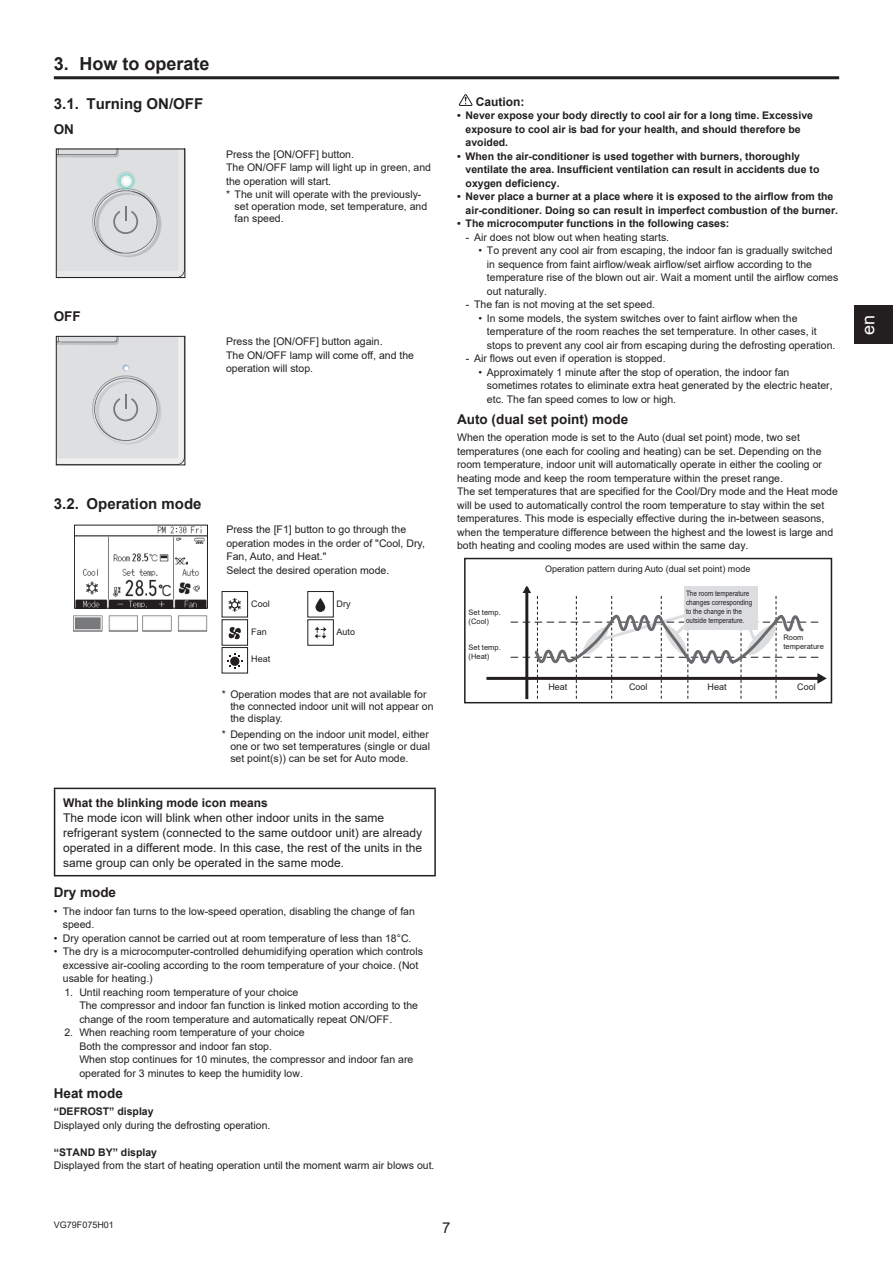
<style>
.page{position:relative;width:893px;height:1263px;background:#fff}
.page>*{position:absolute;margin:0;border:0;box-sizing:border-box;transform-origin:0 0}
.t1{font:700 18px "Arial";color:#231f20}
.t2{font:18px "Arial";color:#fff}
.t3{font:700 15px "Arial";color:#231f20}
.t4{font:15px "Arial";color:#231f20}
.t5{font:700 13.5px "Arial";color:#231f20}
.t6{font:12px/15px "Arial";color:#231f20}
.t7{font:700 12px "Arial";color:#231f20}
.t8{font:10.5px/13.5px "Arial";color:#231f20}
.t9{font:700 10.5px/13.5px "Arial";color:#231f20}
.t10{font:9px "Arial";color:#231f20}
.t11{font:7.5px/9px "Arial";color:#231f20;scale:.85 1}
.t12{font:7.5px/9px "Arial";color:#231f20}
</style>
<div class="page">
<div style="left:854px;top:306px;width:38px;height:38px;background:#231f20"></div>
<hr style="left:54px;top:76px;width:785px;height:3px;background:#231f20">
<svg style="left:58px;top:151px;width:125px;height:125px;background:#d9dbdd"></svg>
<div style="left:56px;top:149px;width:129px;height:129px;border:1px solid #231f20"></div>
<svg style="left:58px;top:338px;width:125px;height:125px;background:#dbdcde"></svg>
<div style="left:56px;top:336px;width:129px;height:129px;border:1px solid #231f20"></div>
<img style="left:73px;top:615px;width:135px;height:17px">
<img style="left:76px;top:527px;width:130px;height:80px">
<div style="left:74px;top:525px;width:134px;height:84px;border:1px solid #231f20"></div>
<svg style="left:222px;top:591px;width:112px;height:82px"></svg>
<hr style="left:54px;top:788px;width:382px;height:1px;background:#231f20">
<hr style="left:54px;top:789px;width:1px;height:86px;background:#231f20">
<hr style="left:434px;top:789px;width:2px;height:86px;background:#231f20">
<hr style="left:54px;top:875px;width:382px;height:1px;background:#231f20">
<svg style="left:459px;top:94px;width:13px;height:12px"></svg>
<hr style="left:486px;top:677px;width:333px;height:3px;background:#231f20">
<svg style="left:510px;top:558px;width:322px;height:145px"></svg>
<h1 class="t1" style="left:54px;top:51px;width:157px">3. How to operate</h1>
<h2 class="t3" style="left:54px;top:93px;width:151px">3.1. Turning ON/OFF</h2>
<p class="t5" style="left:54px;top:120px;width:22px">ON</p>
<p class="t8" style="left:226px;top:147px;width:206px">Press the [ON/OFF] button.<br>The ON/OFF lamp will light up in green, and the operation will start.<br>* The unit will operate with the previously-</p>
<p class="t8" style="left:235px;top:200px;width:194px;line-height:12px">set operation mode, set temperature, and fan speed.</p>
<p class="t5" style="left:54px;top:307px;width:28px">OFF</p>
<p class="t8" style="left:226px;top:335px;width:189px">Press the [ON/OFF] button again.<br>The ON/OFF lamp will come off, and the operation will stop.</p>
<h2 class="t3" style="left:54px;top:493px;width:149px">3.2. Operation mode</h2>
<p class="t8" style="left:226px;top:523px;width:200px">Press the [F1] button to go through the operation modes in the order of "Cool, Dry, Fan, Auto, and Heat."<br>Select the desired operation mode.</p>
<p class="t10" style="left:251px;top:598px;width:20px">Cool</p>
<p class="t10" style="left:336px;top:598px;width:15px">Dry</p>
<p class="t10" style="left:251px;top:625px;width:17px">Fan</p>
<p class="t10" style="left:336px;top:625px;width:20px">Auto</p>
<p class="t10" style="left:251px;top:653px;width:21px">Heat</p>
<p class="t8" style="left:230px;top:688px;width:205px;line-height:12px;text-indent:-9px">* Operation modes that are not available for the connected indoor unit will not appear on the display.</p>
<p class="t8" style="left:230px;top:728px;width:201px;line-height:12px;text-align:justify;text-indent:-9px">* Depending on the indoor unit model, either one or two set temperatures (single or dual set point(s)) can be set for Auto mode.</p>
<p class="t7" style="left:63px;top:795px;width:206px">What the blinking mode icon means</p>
<p class="t6" style="left:63px;top:810px;width:360px">The mode icon will blink when other indoor units in the same refrigerant system (connected to the same outdoor unit) are already operated in a different mode. In this case, the rest of the units in the same group can only be operated in the same mode.</p>
<p class="t5" style="left:54px;top:883px;width:64px">Dry mode</p>
<p class="t8" style="left:63px;top:904px;width:353px;text-indent:-9px">• The indoor fan turns to the low-speed operation, disabling the change of fan speed.</p>
<p class="t8" style="left:54px;top:931px;width:359px">• Dry operation cannot be carried out at room temperature of less than 18°C.</p>
<p class="t8" style="left:63px;top:945px;width:362px;text-indent:-9px">• The dry is a microcomputer-controlled dehumidifying operation which controls excessive air-cooling according to the room temperature of your choice. (Not usable for heating.)</p>
<p class="t8" style="left:79px;top:985px;width:340px;text-indent:-15px">1. Until reaching room temperature of your choice<br>The compressor and indoor fan function is linked motion according to the change of the room temperature and automatically repeat ON/OFF.</p>
<p class="t8" style="left:79px;top:1026px;width:335px;text-indent:-15px">2. When reaching room temperature of your choice<br>Both the compressor and indoor fan stop.<br>When stop continues for 10 minutes, the compressor and indoor fan are operated for 3 minutes to keep the humidity low.</p>
<p class="t5" style="left:54px;top:1083px;width:71px">Heat mode</p>
<p class="t9" style="left:54px;top:1105px;width:101px">“DEFROST” display</p>
<p class="t8" style="left:54px;top:1118px;width:218px">Displayed only during the defrosting operation.</p>
<p class="t9" style="left:54px;top:1146px;width:105px">“STAND BY” display</p>
<p class="t8" style="left:54px;top:1159px;width:382px">Displayed from the start of heating operation until the moment warm air blows out.</p>
<p class="t7" style="left:476px;top:93px;width:50px">Caution:</p>
<p class="t9" style="left:465px;top:109px;width:349px;text-indent:-8px">• Never expose your body directly to cool air for a long time. Excessive exposure to cool air is bad for your health, and should therefore be avoided.</p>
<p class="t9" style="left:465px;top:149px;width:355px;text-indent:-8px">• When the air-conditioner is used together with burners, thoroughly ventilate the area. Insufficient ventilation can result in accidents due to oxygen deficiency.</p>
<p class="t9" style="left:465px;top:190px;width:374px;text-indent:-8px">• Never place a burner at a place where it is exposed to the airflow from the air-conditioner. Doing so can result in imperfect combustion of the burner.</p>
<p class="t9" style="left:457px;top:217px;width:274px">• The microcomputer functions in the following cases:</p>
<p class="t8" style="left:465px;top:230px;width:205px">- Air does not blow out when heating starts.</p>
<p class="t8" style="left:487px;top:244px;width:353px;text-indent:-8px">• To prevent any cool air from escaping, the indoor fan is gradually switched in sequence from faint airflow/weak airflow/set airflow according to the temperature rise of the blown out air. Wait a moment until the airflow comes out naturally.</p>
<p class="t8" style="left:465px;top:298px;width:191px">- The fan is not moving at the set speed.</p>
<p class="t8" style="left:487px;top:311px;width:350px;text-indent:-8px">• In some models, the system switches over to faint airflow when the temperature of the room reaches the set temperature. In other cases, it stops to prevent any cool air from escaping during the defrosting operation.</p>
<p class="t8" style="left:465px;top:352px;width:201px">- Air flows out even if operation is stopped.</p>
<p class="t8" style="left:487px;top:365px;width:347px;text-indent:-8px">• Approximately 1 minute after the stop of operation, the indoor fan sometimes rotates to eliminate extra heat generated by the electric heater, etc. The fan speed comes to low or high.</p>
<p class="t5" style="left:457px;top:409px;width:173px">Auto (dual set point) mode</p>
<p class="t8" style="left:457px;top:431px;width:382px">When the operation mode is set to the Auto (dual set point) mode, two set temperatures (one each for cooling and heating) can be set. Depending on the room temperature, indoor unit will automatically operate in either the cooling or heating mode and keep the room temperature within the preset range.<br>The set temperatures that are specified for the Cool/Dry mode and the Heat mode will be used to automatically control the room temperature to stay within the set temperatures. This mode is especially effective during the in-between seasons, when the temperature difference between the highest and the lowest is large and both heating and cooling modes are used within the same day.</p>
<p class="t12" style="left:468px;top:607px;width:34px">Set temp. (Cool)</p>
<p class="t12" style="left:468px;top:642px;width:34px">Set temp. (Heat)</p>
<p class="t10" style="left:545px;top:562px;width:207px">Operation pattern during Auto (dual set point) mode</p>
<p class="t10" style="left:548px;top:681px;width:21px">Heat</p>
<p class="t11" style="left:686px;top:589px;width:79px">The room temperature changes corresponding to the change in the outside temperature.</p>
<p class="t10" style="left:629px;top:681px;width:20px">Cool</p>
<p class="t10" style="left:707px;top:681px;width:21px">Heat</p>
<p class="t12" style="left:783px;top:633px;width:42px">Room temperature</p>
<p class="t10" style="left:797px;top:681px;width:20px">Cool</p>
<p class="t10" style="left:54px;top:1219px;width:62px">VG79F075H01</p>
<h2 class="t4" style="left:442px;top:1218px;width:10px">7</h2>
<h1 class="t2" style="left:855px;top:335px;width:22px;rotate:-90deg">en</h1>
</div>
